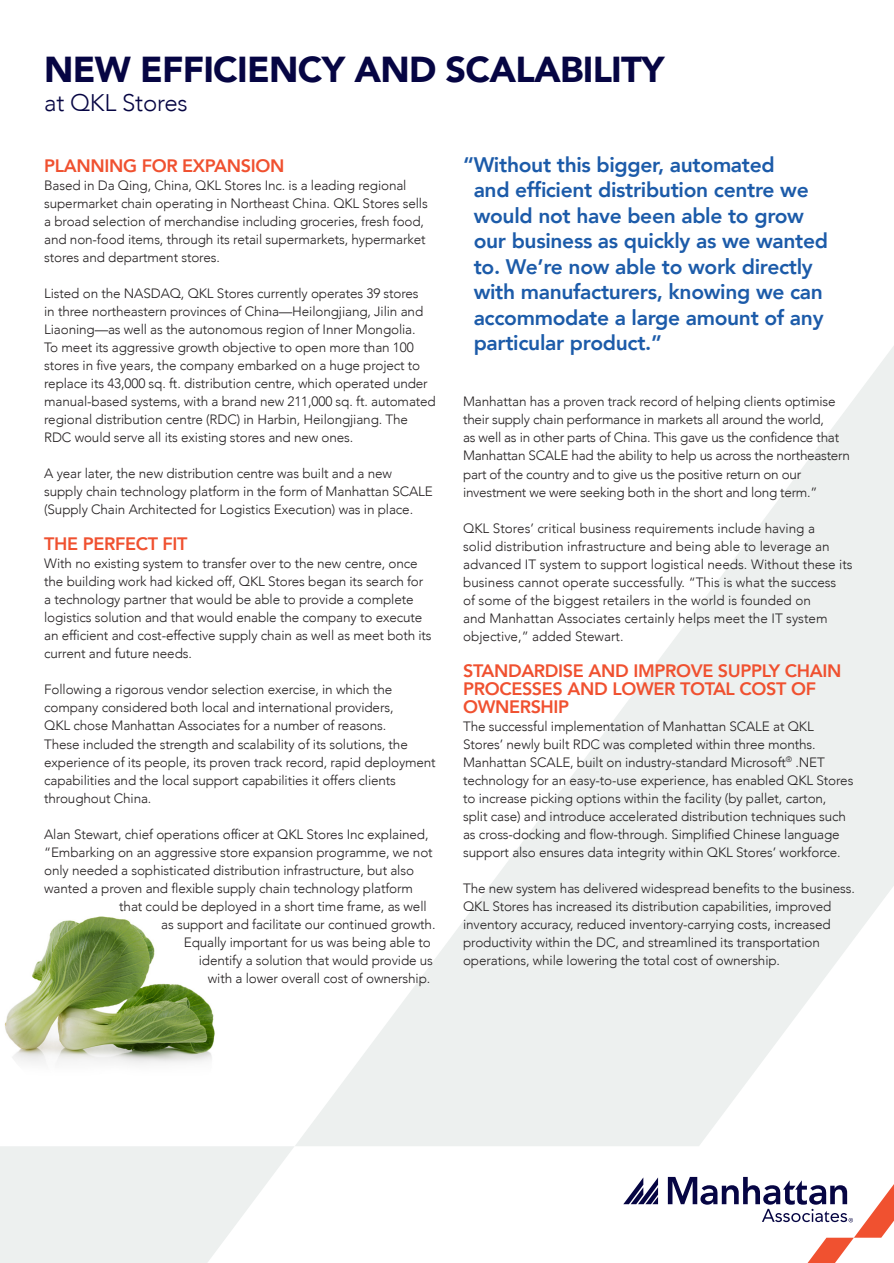
<style>
.page{position:relative;width:894px;height:1263px;background:#fff}
.page>*{position:absolute;margin:0;border:0;box-sizing:border-box;transform-origin:0 0}
.t1{font:900 36px "Avenir";letter-spacing:-.02em;color:#060543}
.t2{font:300 24px "Avenir";letter-spacing:-.01em;color:#060543}
.Blue_quote{font:800 21px/25.5px "Avenir";letter-spacing:-.015em;color:#1c5ba9}
.t3{font:800 18px/18px "Avenir";letter-spacing:-.02em;color:#f05130}
.t4{font:300 13.5px/18px "Avenir";letter-spacing:-.01em;color:#231f20}
</style>
<div class="page">
<svg style="left:623px;top:1177px;width:34px;height:27px"></svg>
<svg style="left:667px;top:1176px;width:226px;height:87px"></svg>
<svg style="left:0;top:1146px;width:294px;height:117px"></svg>
<svg style="left:295px;top:347px;width:598px;height:799px"></svg>
<img style="left:4px;top:916px;width:211px;height:149px">
<p class="t1" style="left:44px;top:39px;width:621px">NEW EFFICIENCY AND SCALABILITY</p>
<p class="t2" style="left:44px;top:88px;width:145px">at QKL Stores</p>
<p class="t3" style="left:44px;top:157px;width:242px">PLANNING FOR EXPANSION</p>
<p class="t4" style="left:44px;top:177px;width:385px">Based in Da Qing, China, QKL Stores Inc. is a leading regional supermarket chain operating in Northeast China. QKL Stores sells a broad selection of merchandise including groceries, fresh food, and non-food items, through its retail supermarkets, hypermarket stores and department stores.</p>
<p class="t4" style="left:44px;top:285px;width:393px">Listed on the NASDAQ, QKL Stores currently operates 39 stores<br>in three northeastern provinces of China—Heilongjiang, Jilin and Liaoning—as well as the autonomous region of Inner Mongolia.<br>To meet its aggressive growth objective to open more than 100 stores in five years, the company embarked on a huge project to replace its 43,000 sq. ft. distribution centre, which operated under manual-based systems, with a brand new 211,000 sq. ft. automated regional distribution centre (RDC) in Harbin, Heilongjiang. The RDC would serve all its existing stores and new ones.</p>
<p class="t4" style="left:44px;top:465px;width:390px">A year later, the new distribution centre was built and a new supply chain technology platform in the form of Manhattan SCALE (Supply Chain Architected for Logistics Execution) was in place.</p>
<p class="t3" style="left:44px;top:535px;width:145px">THE PERFECT FIT</p>
<p class="t4" style="left:44px;top:555px;width:389px">With no existing system to transfer over to the new centre, once the building work had kicked off, QKL Stores began its search for a technology partner that would be able to provide a complete logistics solution and that would enable the company to execute an efficient and cost-effective supply chain as well as meet both its current and future needs.</p>
<p class="t4" style="left:44px;top:681px;width:393px">Following a rigorous vendor selection exercise, in which the company considered both local and international providers,<br>QKL chose Manhattan Associates for a number of reasons.<br>These included the strength and scalability of its solutions, the experience of its people, its proven track record, rapid deployment capabilities and the local support capabilities it offers clients throughout China.</p>
<p class="t4" style="left:44px;top:825px;width:385px">Alan Stewart, chief operations officer at QKL Stores Inc explained,</p>
<p class="t4" style="left:44px;top:843px;width:390px">“Embarking on an aggressive store expansion programme, we not</p>
<p class="t4" style="left:44px;top:861px;width:371px">only needed a sophisticated distribution infrastructure, but also</p>
<p class="t4" style="left:44px;top:879px;width:370px">wanted a proven and flexible supply chain technology platform</p>
<p class="t4" style="left:119px;top:897px;width:309px">that could be deployed in a short time frame, as well</p>
<p class="t4" style="left:161px;top:915px;width:275px">as support and facilitate our continued growth.</p>
<p class="t4" style="left:184px;top:933px;width:248px">Equally important for us was being able to</p>
<p class="t4" style="left:199px;top:951px;width:236px">identify a solution that would provide us</p>
<p class="t4" style="left:208px;top:969px;width:224px">with a lower overall cost of ownership.</p>
<p class="Blue_quote" style="left:473px;top:152px;width:356px;text-indent:-11px">“Without this bigger, automated<br>and efficient distribution centre we would not have been able to grow our business as quickly as we wanted to. We’re now able to work directly with manufacturers, knowing we can accommodate a large amount of any particular product.”</p>
<p class="t4" style="left:463px;top:393px;width:388px">Manhattan has a proven track record of helping clients optimise their supply chain performance in markets all around the world,<br>as well as in other parts of China. This gave us the confidence that Manhattan SCALE had the ability to help us across the northeastern part of the country and to give us the positive return on our investment we were seeking both in the short and long term.”</p>
<p class="t4" style="left:463px;top:519px;width:391px">QKL Stores’ critical business requirements include having a<br>solid distribution infrastructure and being able to leverage an advanced IT system to support logistical needs. Without these its business cannot operate successfully. “This is what the success<br>of some of the biggest retailers in the world is founded on<br>and Manhattan Associates certainly helps meet the IT system objective,” added Stewart.</p>
<p class="t3" style="left:463px;top:661px;width:380px">STANDARDISE AND IMPROVE SUPPLY CHAIN<br>PROCESSES AND LOWER TOTAL COST OF<br>OWNERSHIP</p>
<p class="t4" style="left:463px;top:717px;width:391px">The successful implementation of Manhattan SCALE at QKL Stores’ newly built RDC was completed within three months.<br>Manhattan SCALE, built on industry-standard Microsoft<sup>®</sup> .NET technology for an easy-to-use experience, has enabled QKL Stores to increase picking options within the facility (by pallet, carton, split case) and introduce accelerated distribution techniques such as cross-docking and flow-through. Simplified Chinese language support also ensures data integrity within QKL Stores’ workforce.</p>
<p class="t4" style="left:463px;top:879px;width:393px">The new system has delivered widespread benefits to the business.<br>QKL Stores has increased its distribution capabilities, improved inventory accuracy, reduced inventory-carrying costs, increased productivity within the DC, and streamlined its transportation operations, while lowering the total cost of ownership.</p>
</div>
